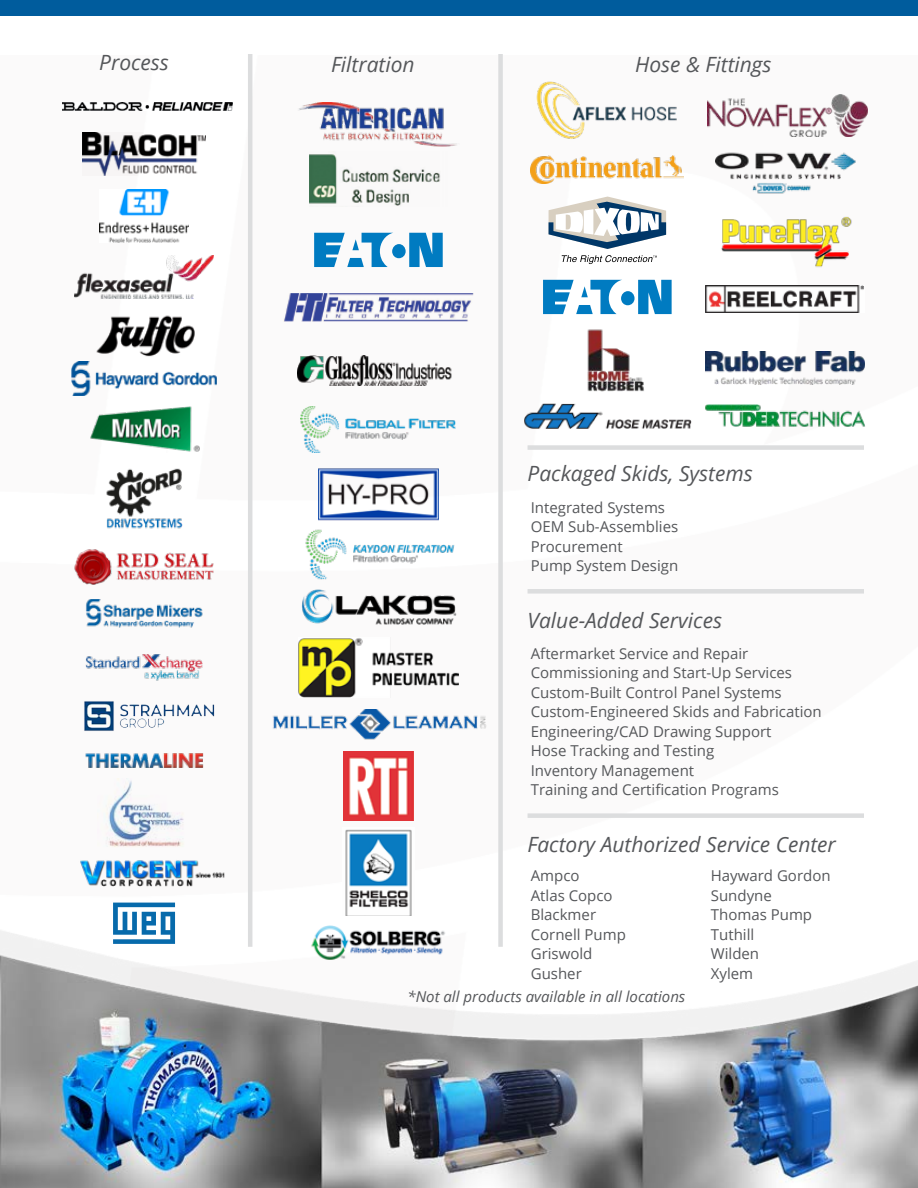
<style>
.page{position:relative;width:918px;height:1188px;background:#fff}
.page>*{position:absolute;margin:0;border:0;box-sizing:border-box;transform-origin:0 0}
.t1{font:italic 21px "Open Sans";color:#55575a}
.t2{font:15px/19.5px "Open Sans";color:#55575a}
.t3{font:italic 15px "Open Sans";color:#55575a}
</style>
<div class="page">
<div style="left:0;top:0;width:918px;height:15px;background:#005c9d"></div>
<img style="left:0;top:871px;width:918px;height:317px">
<img style="left:72px;top:362px;width:144px;height:34px">
<img style="left:83px;top:133px;width:122px;height:42px">
<img style="left:74px;top:255px;width:140px;height:43px">
<img style="left:96px;top:315px;width:99px;height:50px">
<img style="left:85px;top:599px;width:118px;height:29px">
<img style="left:104px;top:778px;width:80px;height:69px">
<svg style="left:113px;top:903px;width:62px;height:41px"></svg>
<img style="left:309px;top:154px;width:132px;height:53px">
<img style="left:283px;top:293px;width:191px;height:29px">
<img style="left:297px;top:355px;width:155px;height:30px">
<img style="left:301px;top:406px;width:155px;height:46px">
<img style="left:319px;top:468px;width:119px;height:53px">
<img style="left:306px;top:925px;width:145px;height:35px">
<img style="left:531px;top:156px;width:153px;height:28px">
<svg style="left:549px;top:197px;width:117px;height:52px"></svg>
<svg style="left:562px;top:255px;width:95px;height:9px"></svg>
<svg style="left:543px;top:280px;width:129px;height:34px"></svg>
<svg style="left:314px;top:233px;width:129px;height:34px"></svg>
<img style="left:524px;top:403px;width:167px;height:26px">
<img style="left:715px;top:152px;width:140px;height:42px">
<hr style="left:248px;top:54px;width:4px;height:893px;background:#dcddde">
<div style="left:498px;top:54px;width:5px;height:893px;background:#dcddde"></div>
<div style="left:528px;top:445px;width:336px;height:5px;background:#dcddde"></div>
<div style="left:528px;top:589px;width:336px;height:5px;background:#dcddde"></div>
<div style="left:528px;top:813px;width:336px;height:5px;background:#dcddde"></div>
<img style="left:85px;top:654px;width:118px;height:27px">
<img style="left:305px;top:529px;width:150px;height:51px">
<img style="left:706px;top:351px;width:159px;height:34px">
<img style="left:342px;top:829px;width:73px;height:87px">
<img style="left:298px;top:102px;width:159px;height:45px">
<img style="left:301px;top:589px;width:156px;height:36px">
<img style="left:74px;top:549px;width:140px;height:36px">
<img style="left:708px;top:94px;width:159px;height:42px">
<img style="left:63px;top:102px;width:169px;height:8px">
<img style="left:90px;top:406px;width:110px;height:46px">
<img style="left:705px;top:405px;width:160px;height:22px">
<img style="left:536px;top:81px;width:141px;height:58px">
<img style="left:85px;top:753px;width:119px;height:15px">
<img style="left:705px;top:285px;width:159px;height:27px">
<img style="left:721px;top:216px;width:131px;height:52px">
<img style="left:106px;top:468px;width:77px;height:61px">
<img style="left:99px;top:189px;width:90px;height:54px">
<img style="left:344px;top:752px;width:69px;height:68px">
<img style="left:298px;top:637px;width:161px;height:60px">
<img style="left:587px;top:329px;width:57px;height:63px">
<img style="left:84px;top:701px;width:131px;height:30px">
<img style="left:79px;top:860px;width:146px;height:27px">
<img style="left:272px;top:710px;width:215px;height:30px">
<h1 class="t1" style="left:99px;top:48px;width:71px">Process</h1>
<h1 class="t1" style="left:331px;top:50px;width:85px">Filtration</h1>
<h1 class="t1" style="left:635px;top:50px;width:138px">Hose &amp; Fittings</h1>
<h1 class="t1" style="left:528px;top:459px;width:227px">Packaged Skids, Systems</h1>
<p class="t2" style="left:531px;top:497px;width:149px">Integrated Systems<br>OEM Sub-Assemblies<br>Procurement<br>Pump System Design</p>
<h1 class="t1" style="left:528px;top:606px;width:196px">Value-Added Services</h1>
<p class="t2" style="left:531px;top:643px;width:293px">Aftermarket Service and Repair Commissioning and Start-Up Services Custom-Built Control Panel Systems Custom-Engineered Skids and Fabrication Engineering/CAD Drawing Support<br>Hose Tracking and Testing<br>Inventory Management<br>Training and Certification Programs</p>
<h1 class="t1" style="left:528px;top:830px;width:310px">Factory Authorized Service Center</h1>
<p class="t2" style="left:531px;top:866px;width:97px">Ampco<br>Atlas Copco<br>Blackmer<br>Cornell Pump<br>Griswold<br>Gusher</p>
<p class="t2" style="left:711px;top:866px;width:121px">Hayward Gordon<br>Sundyne<br>Thomas Pump<br>Tuthill<br>Wilden<br>Xylem</p>
<p class="t3" style="left:407px;top:986px;width:279px">*Not all products available in all locations</p>
</div>
